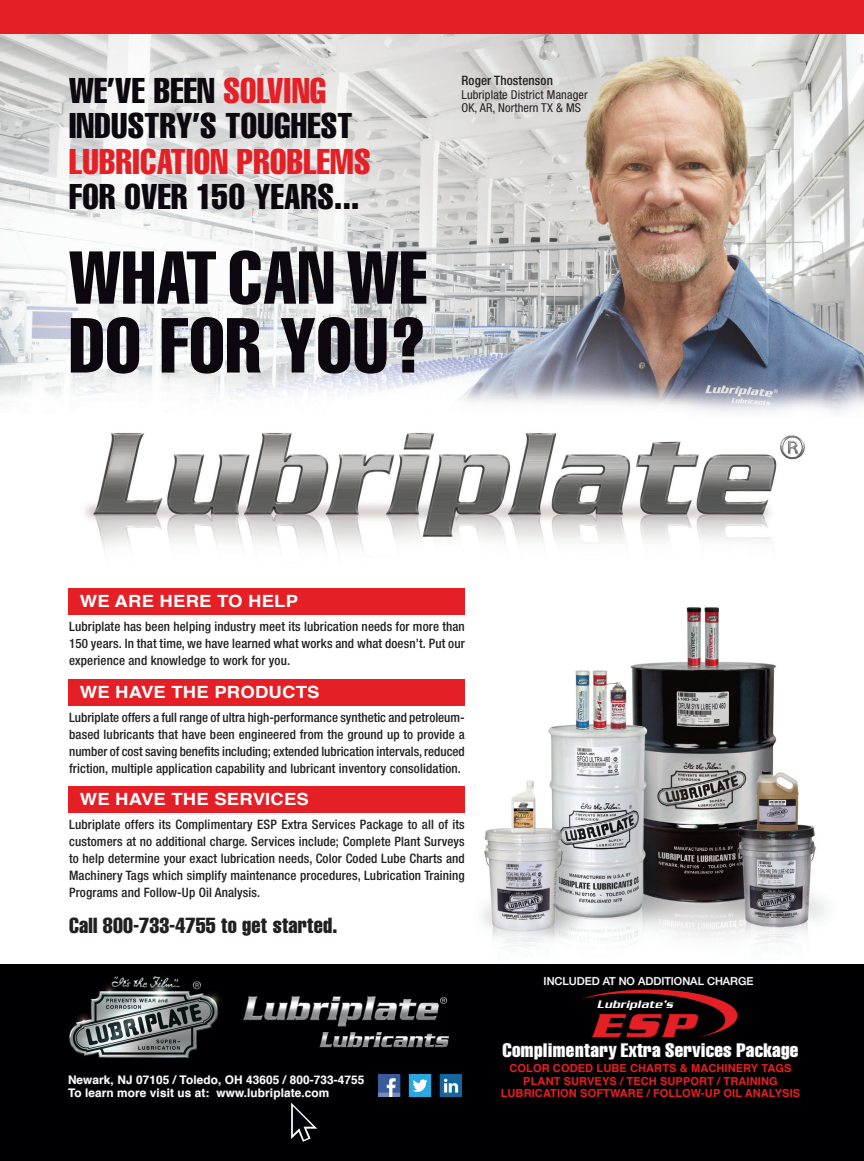
<style>
.page{position:relative;width:864px;height:1161px;background:#fff}
.page>*{position:absolute;margin:0;border:0;box-sizing:border-box;transform-origin:0 0}
.t1{font:extra-condensed 76.5px "Helvetica";letter-spacing:.01em;color:#0d080f}
.t2{font:extra-condensed 73.5px "Helvetica";letter-spacing:.01em;color:#0d080f}
.t3{font:italic 700 35.85px "Serpentine";color:#e41f25;scale:1.35 1}
.t4{font:extra-condensed 35.25px/35.2px "Helvetica";letter-spacing:.01em;color:#0d080f}
.t5{font:extra-condensed 21.45px "Helvetica";letter-spacing:.01em;color:#231f20}
.t6{font:extra-condensed 19.2px "Helvetica";letter-spacing:.01em;color:#fff;scale:1.05 1}
.t7{font:700 16.8px "Helvetica";letter-spacing:.01em;color:#fff;scale:1.1 1}
.t8{font:500 condensed 13.05px/16.8px "Helvetica Neue";letter-spacing:.01em;color:#231f20;text-align:justify}
.t9{font:condensed 12.3px/13px "Helvetica Neue";letter-spacing:.01em;color:#231f20}
.t10{font:700 11.85px/13.4px "Helvetica";letter-spacing:.01em;color:#fff}
.t11{font:italic 500 11.7px "Serpentine";letter-spacing:.03em;color:#fff}
.t12{font:700 10.95px/12.3px "Helvetica";letter-spacing:.01em;color:#e41f25;text-align:center}
.t13{font:500 10.95px "Helvetica Neue";color:#fff}
.s1{color:#e41f25}
</style>
<div class="page">
<img style="left:0;top:34px;width:864px;height:581px">
<img style="left:379px;top:606px;width:485px;height:341px">
<img style="left:0;top:964px;width:864px;height:197px">
<img style="left:379px;top:1075px;width:82px;height:22px">
<svg style="left:67px;top:1074px;width:298px;height:26px;background:#0a090b"></svg>
<img style="left:291px;top:1103px;width:26px;height:39px">
<svg style="left:544px;top:974px;width:210px;height:12px;background:#0d0c0e"></svg>
<img style="left:582px;top:990px;width:155px;height:23px">
<svg style="left:501px;top:1013px;width:300px;height:86px;background:#060203"></svg>
<div style="left:68px;top:588px;width:397px;height:26px;background:#e41f25"></div>
<div style="left:68px;top:679px;width:397px;height:27px;background:#e41f25"></div>
<div style="left:68px;top:786px;width:397px;height:27px;background:#e41f25"></div>
<div style="left:0;top:0;width:864px;height:34px;background:#e41f25"></div>
<p class="t4" style="left:69px;top:73px;width:303px">WE’VE BEEN <span class="s1">SOLVING<br></span>INDUSTRY’S TOUGHEST<br><span class="s1">LUBRICATION PROBLEMS<br></span>FOR OVER 150 YEARS...</p>
<p class="t2" style="left:69px;top:231px;width:359px">WHAT CAN WE</p>
<p class="t1" style="left:69px;top:297px;width:358px">DO FOR YOU?</p>
<p class="t8" style="left:461px;top:72px;width:93px">Roger Thostenson</p>
<p class="t9" style="left:461px;top:88px;width:128px">Lubriplate District Manager<br>OK, AR, Northern TX &amp; MS</p>
<p class="t7" style="left:80px;top:587px;width:200px">WE ARE HERE TO HELP</p>
<p class="t8" style="left:69px;top:618px;width:397px">Lubriplate has been helping industry meet its lubrication needs for more than 150 years. In that time, we have learned what works and what doesn’t. Put our experience and knowledge to work for you.</p>
<p class="t7" style="left:80px;top:678px;width:219px">WE HAVE THE PRODUCTS</p>
<p class="t8" style="left:69px;top:709px;width:397px">Lubriplate offers a full range of ultra high-performance synthetic and petroleum&shy;based lubricants that have been engineered from the ground up to provide a number of cost saving benefits including; extended lubrication intervals, reduced friction, multiple application capability and lubricant inventory consolidation.</p>
<p class="t7" style="left:80px;top:785px;width:210px">WE HAVE THE SERVICES</p>
<p class="t8" style="left:69px;top:816px;width:397px">Lubriplate offers its Complimentary ESP Extra Services Package to all of its customers at no additional charge. Services include; Complete Plant Surveys to help determine your exact lubrication needs, Color Coded Lube Charts and Machinery Tags which simplify maintenance procedures, Lubrication Training Programs and Follow-Up Oil Analysis.</p>
<p class="t5" style="left:69px;top:912px;width:270px">Call 800-733-4755 to get started.</p>
<p class="t10" style="left:68px;top:1073px;width:298px">Newark, NJ 07105 / Toledo, OH 43605 / 800-733-4755<br>To learn more visit us at: www.lubriplate.com</p>
<p class="t13" style="left:544px;top:974px;width:211px">INCLUDED AT NO ADDITIONAL CHARGE</p>
<p class="t3" style="left:590px;top:1004px;width:78px">ESP</p>
<p class="t11" style="left:597px;top:998px;width:77px">Lubriplate’s</p>
<p class="t6" style="left:503px;top:1038px;width:283px">Complimentary Extra Services Package</p>
<p class="t12" style="left:501px;top:1063px;width:301px">COLOR CODED LUBE CHARTS &amp; MACHINERY TAGS<br>PLANT SURVEYS / TECH SUPPORT / TRAINING<br>LUBRICATION SOFTWARE / FOLLOW-UP OIL ANALYSIS</p>
</div>
